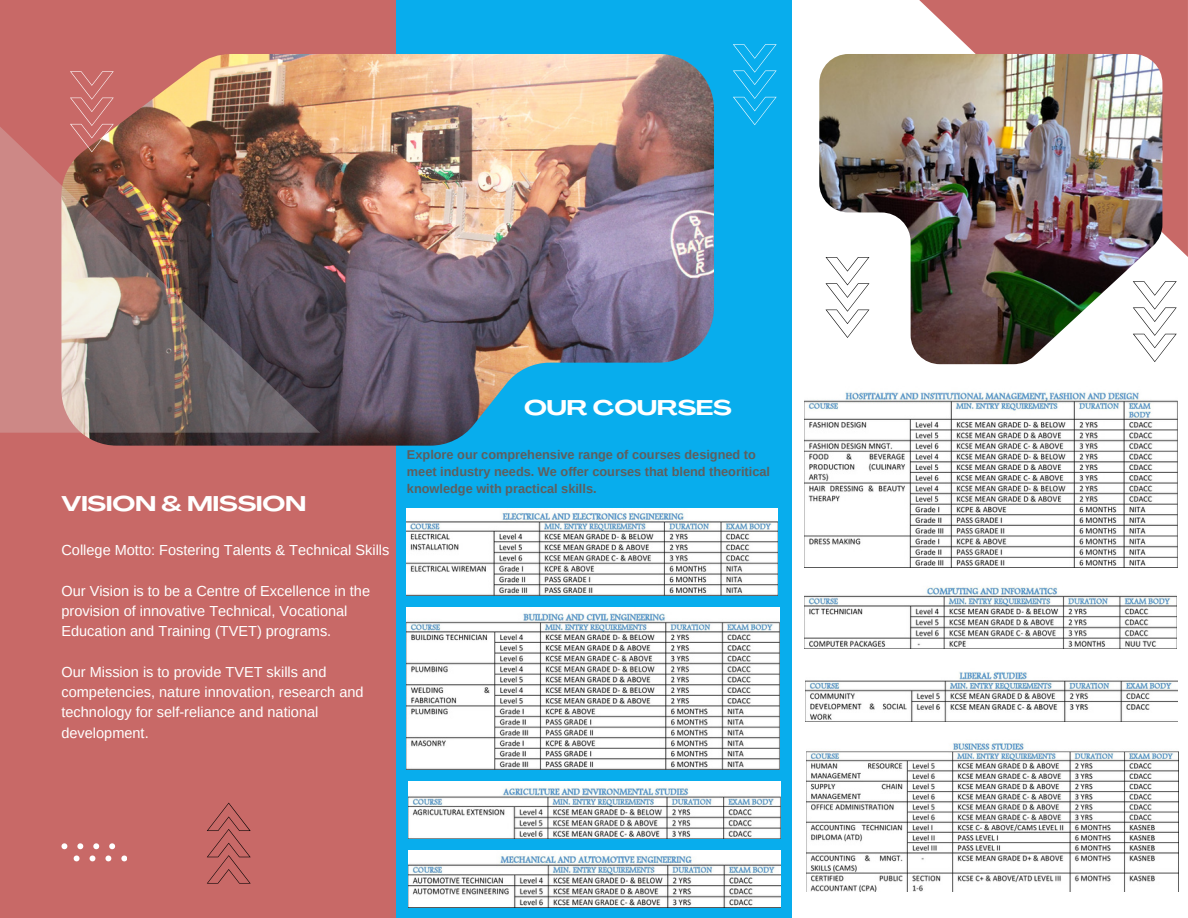
<style>
.page{position:relative;width:1188px;height:918px;background:#fff}
.page>*{position:absolute;margin:0;border:0;box-sizing:border-box;transform-origin:0 0}
.t1{font:700 21px "Agrandir Grand";color:#fff}
.t2{font:14.55px/20.2px "Arimo";color:#fff}
.t3{font:700 12.75px/17px "Arimo";color:#5e5e5e}
</style>
<div class="page">
<div style="left:0;top:0;width:396px;height:918px;background:#c86967"></div>
<div style="left:396px;top:0;width:396px;height:918px;background:#08aded"></div>
<svg style="left:920px;top:1px;width:268px;height:255px;background:#cc7775"></svg>
<img style="left:819px;top:54px;width:343px;height:310px">
<img style="left:61px;top:54px;width:653px;height:392px">
<svg style="left:207px;top:803px;width:44px;height:81px"></svg>
<svg style="left:62px;top:843px;width:5px;height:6px"></svg>
<svg style="left:77px;top:843px;width:6px;height:6px"></svg>
<svg style="left:93px;top:843px;width:6px;height:6px"></svg>
<svg style="left:109px;top:843px;width:6px;height:6px"></svg>
<svg style="left:74px;top:856px;width:6px;height:5px"></svg>
<svg style="left:90px;top:856px;width:5px;height:5px"></svg>
<svg style="left:105px;top:856px;width:6px;height:5px"></svg>
<svg style="left:121px;top:856px;width:6px;height:5px"></svg>
<img style="left:805px;top:392px;width:372px;height:175px">
<img style="left:407px;top:607px;width:372px;height:162px">
<img style="left:804px;top:587px;width:372px;height:61px">
<img style="left:408px;top:782px;width:372px;height:56px">
<img style="left:407px;top:509px;width:370px;height:86px">
<img style="left:806px;top:743px;width:373px;height:149px">
<img style="left:806px;top:672px;width:372px;height:49px">
<img style="left:408px;top:851px;width:372px;height:56px">
<img style="left:0;top:54px;width:320px;height:378px">
<svg style="left:826px;top:257px;width:43px;height:81px"></svg>
<svg style="left:1133px;top:281px;width:44px;height:81px"></svg>
<svg style="left:733px;top:44px;width:44px;height:81px"></svg>
<p class="t1" style="left:61px;top:496px;width:246px">VISION &amp; MISSION</p>
<p class="t2" style="left:61px;top:540px;width:330px">College Motto: Fostering Talents &amp; Technical Skills</p>
<p class="t2" style="left:61px;top:581px;width:310px">Our Vision is to be a Centre of Excellence in the provision of innovative Technical, Vocational<br>Education and Training (TVET) programs.</p>
<p class="t2" style="left:61px;top:662px;width:304px">Our Mission is to provide TVET skills and competencies, nature innovation, research and technology for self-reliance and national development.</p>
<p class="t1" style="left:524px;top:399px;width:209px">OUR COURSES</p>
<p class="t3" style="left:407px;top:446px;width:365px">Explore our comprehensive range of courses designed to meet industry needs. We offer courses that blend theoritical knowledge with practical skills.</p>
</div>
